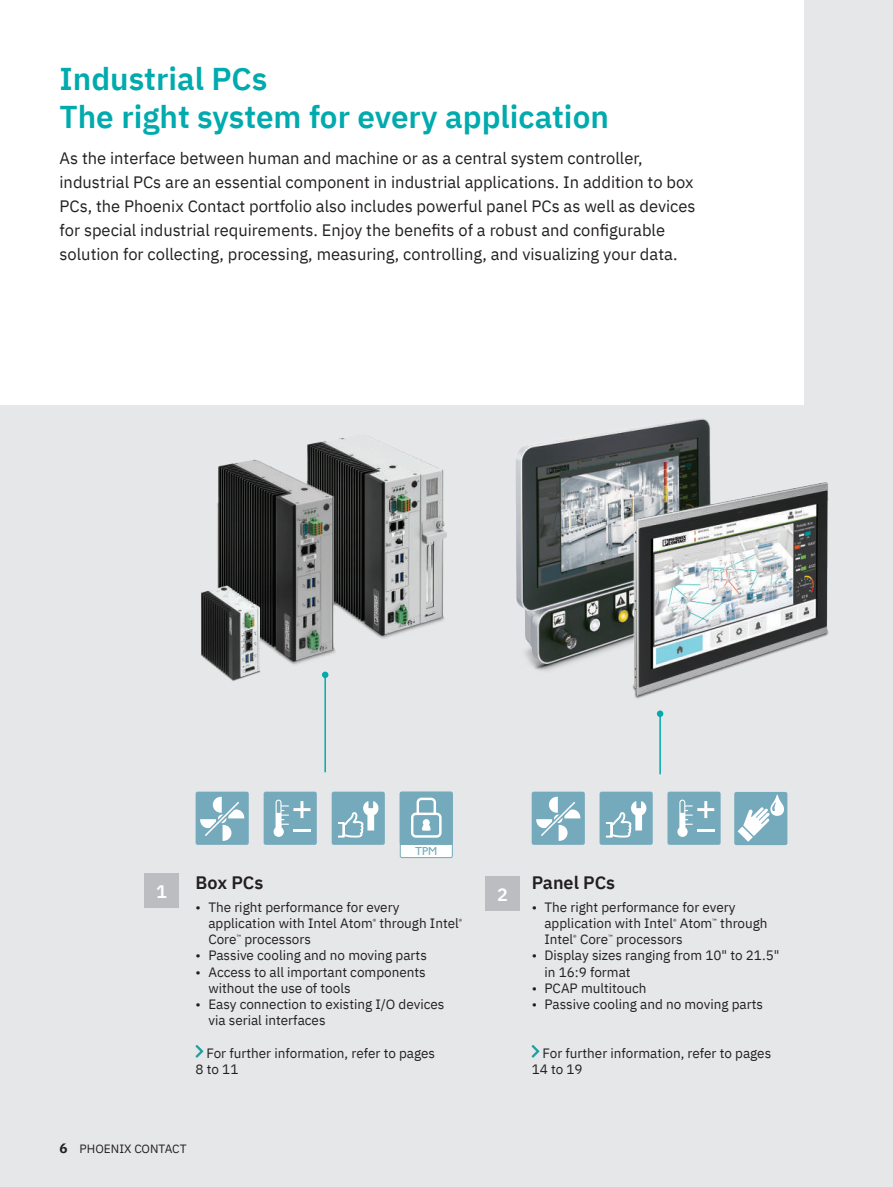
<style>
.page{position:relative;width:893px;height:1187px;background:#fff}
.page>*{position:absolute;margin:0;border:0;box-sizing:border-box;transform-origin:0 0}
.t1{font:600 31.5px/37.5px "IBM Plex Sans";color:#00aaad}
.t2{font:600 18px "IBM Plex Sans";color:#231f20}
.t3{font:600 18px "IBM Plex Sans";color:#fff}
.t4{font:16.5px/24px "IBM Plex Sans";color:#231f20}
.t5{font:13.5px/16.2px "IBM Plex Sans";color:#231f20}
.t6{font:12px "IBM Plex Sans";color:#231f20}
.t7{font:11.7px "Px C Gill Alt One";color:#75aabc}
.s1{font-weight:700;font-size:13.5px}
</style>
<div class="page">
<div style="left:0;top:0;width:893px;height:1186px;background:#e6e7e9"></div>
<div style="left:0;top:0;width:804px;height:404px;background:#fff"></div>
<div style="left:332px;top:791px;width:53px;height:53px;background:#75aabc;border-radius:2px"></div>
<svg style="left:338px;top:801px;width:41px;height:37px"></svg>
<div style="left:600px;top:791px;width:53px;height:53px;background:#75aabc;border-radius:2px"></div>
<svg style="left:605px;top:801px;width:42px;height:37px"></svg>
<div style="left:196px;top:791px;width:53px;height:53px;background:#75aabc;border-radius:2px"></div>
<svg style="left:200px;top:796px;width:45px;height:45px"></svg>
<div style="left:264px;top:791px;width:53px;height:53px;background:#75aabc;border-radius:2px"></div>
<svg style="left:274px;top:799px;width:36px;height:37px"></svg>
<div style="left:667px;top:791px;width:54px;height:53px;background:#75aabc;border-radius:2px"></div>
<svg style="left:677px;top:799px;width:37px;height:37px"></svg>
<img style="left:201px;top:437px;width:246px;height:244px">
<div style="left:532px;top:791px;width:53px;height:53px;background:#75aabc;border-radius:2px"></div>
<svg style="left:536px;top:796px;width:45px;height:45px"></svg>
<img style="left:516px;top:418px;width:195px;height:253px">
<img style="left:626px;top:477px;width:203px;height:222px">
<svg style="left:400px;top:791px;width:53px;height:67px;background:#9dc3cf"></svg>
<div style="left:734px;top:791px;width:53px;height:54px;background:#75aabc;border-radius:2px"></div>
<svg style="left:738px;top:794px;width:46px;height:47px"></svg>
<hr style="left:324px;top:674px;width:2px;height:98px;background:#00aaad">
<div style="left:322px;top:671px;width:6px;height:7px;background:#00aaad;border-radius:50%"></div>
<hr style="left:659px;top:713px;width:2px;height:61px;background:#00aaad">
<div style="left:657px;top:710px;width:6px;height:7px;background:#00aaad;border-radius:50%"></div>
<div style="left:145px;top:873px;width:34px;height:34px;background:#bcbdc0"></div>
<div style="left:486px;top:876px;width:34px;height:34px;background:#bcbdc0"></div>
<svg style="left:196px;top:1045px;width:7px;height:12px"></svg>
<svg style="left:532px;top:1045px;width:7px;height:12px"></svg>
<h1 class="t1" style="left:60px;top:57px;width:551px">Industrial PCs<br>The right system for every application</h1>
<p class="t4" style="left:60px;top:145px;width:637px">As the interface between human and machine or as a central system controller, industrial PCs are an essential component in industrial applications. In addition to box PCs, the Phoenix Contact portfolio also includes powerful panel PCs as well as devices for special industrial requirements. Enjoy the benefits of a robust and configurable solution for collecting, processing, measuring, controlling, and visualizing your data.</p>
<p class="t7" style="left:415px;top:844px;width:24px">TPM</p>
<h2 class="t2" style="left:196px;top:868px;width:69px">Box PCs</h2>
<p class="t5" style="left:208px;top:897px;width:255px;text-indent:-13px">• The right performance for every application with Intel Atom<sup>®</sup> through Intel<sup>®<br></sup>Core<sup>™</sup> processors</p>
<p class="t5" style="left:196px;top:946px;width:233px">• Passive cooling and no moving parts</p>
<p class="t5" style="left:208px;top:962px;width:219px;text-indent:-13px">• Access to all important components without the use of tools</p>
<p class="t5" style="left:208px;top:994px;width:238px;text-indent:-13px">• Easy connection to existing I/O devices via serial interfaces</p>
<p class="t5" style="left:196px;top:1043px;width:241px;text-indent:11px">For further information, refer to pages<br>8 to 11</p>
<h2 class="t3" style="left:156px;top:877px;width:12px">1</h2>
<h2 class="t3" style="left:497px;top:879px;width:12px">2</h2>
<h2 class="t2" style="left:532px;top:868px;width:85px">Panel PCs</h2>
<p class="t5" style="left:544px;top:897px;width:225px;text-indent:-13px">• The right performance for every application with Intel<sup>®</sup> Atom<sup>™</sup> through<br>Intel<sup>®</sup> Core<sup>™</sup> processors</p>
<p class="t5" style="left:544px;top:946px;width:236px;text-indent:-13px">• Display sizes ranging from 10" to 21.5" in 16:9 format</p>
<p class="t5" style="left:532px;top:978px;width:116px">• PCAP multitouch</p>
<p class="t5" style="left:532px;top:994px;width:233px">• Passive cooling and no moving parts</p>
<p class="t5" style="left:532px;top:1043px;width:241px;text-indent:11px">For further information, refer to pages<br>14 to 19</p>
<p class="t6" style="left:60px;top:1139px;width:129px"><span class="s1">6</span> PHOENIX CONTACT</p>
</div>
